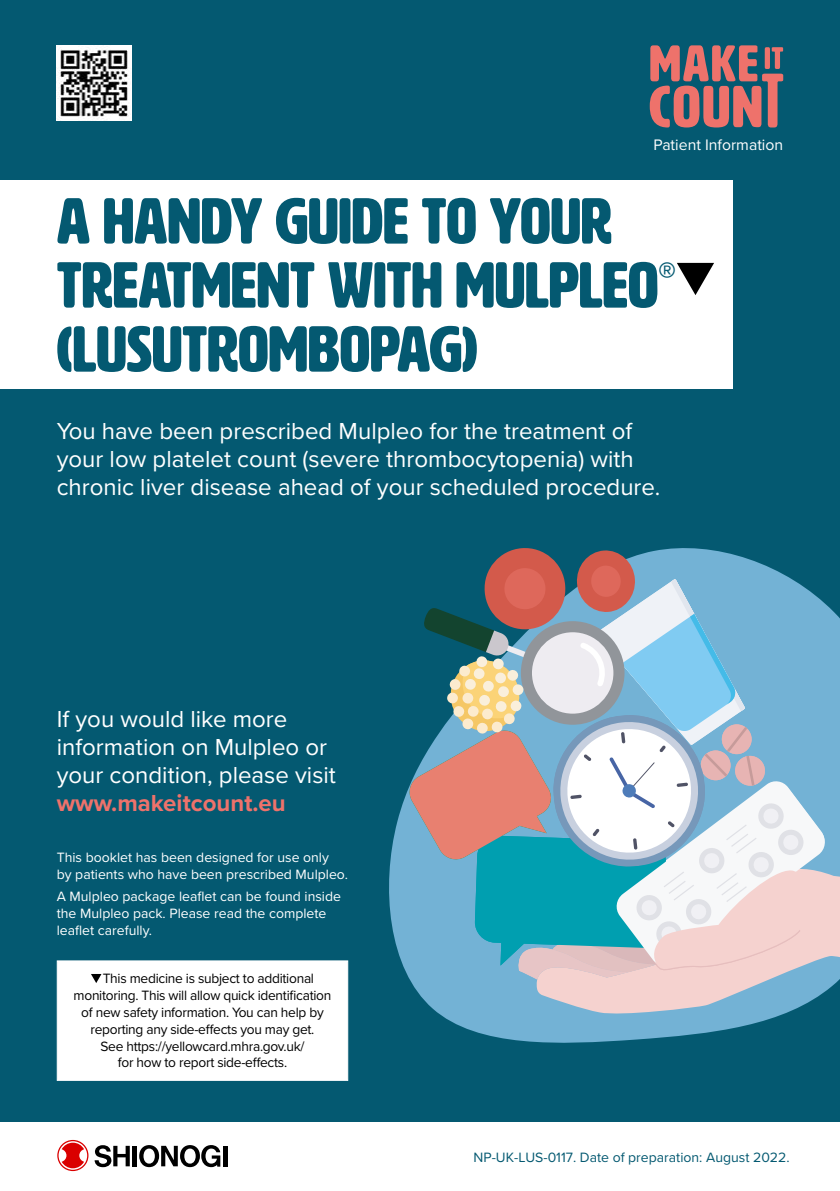
<style>
.page{position:relative;width:840px;height:1191px;background:#fff}
.page>*{position:absolute;margin:0;border:0;box-sizing:border-box;transform-origin:0 0}
.t1{font:64px/64px "HWT Artz";color:#045971}
.t2{font:24px/28px "Proxima Nova";color:#fff}
.t3{font:700 24px "Proxima Nova";color:#ee726b}
.t4{font:15.8px "Proxima Nova";color:#fff}
.t5{font:14px "Proxima Nova";letter-spacing:-.02em;color:#000}
.t6{font:14px/16.8px "Proxima Nova";color:#fff}
.t7{font:14px "Proxima Nova";color:#045971}
</style>
<div class="page">
<div style="left:0;top:0;width:839px;height:1191px;background:#045971"></div>
<div style="left:0;top:1123px;width:839px;height:68px;background:#fff"></div>
<svg style="left:389px;top:604px;width:450px;height:438px;fill:#73b2d5"></svg>
<svg style="left:535px;top:858px;width:304px;height:158px;background:#b0bcca"></svg>
<svg style="left:407px;top:548px;width:419px;height:431px;background:#97b2bf"></svg>
<div style="left:57px;top:960px;width:291px;height:120px;background:#fff;border:1px solid #fff"></div>
<svg style="left:91px;top:974px;width:10px;height:9px"></svg>
<svg style="left:649px;top:45px;width:133px;height:82px"></svg>
<svg style="left:94px;top:1145px;width:36px;height:22px"></svg>
<div style="left:132px;top:1145px;width:5px;height:21px;background:#000"></div>
<hr style="left:223px;top:1145px;width:4px;height:21px;background:#000">
<svg style="left:139px;top:1145px;width:81px;height:22px"></svg>
<svg style="left:57px;top:1140px;width:31px;height:31px"></svg>
<img style="left:57px;top:45px;width:74px;height:76px">
<div style="left:0;top:181px;width:731px;height:208px;background:#fff"></div>
<svg style="left:677px;top:263px;width:36px;height:32px"></svg>
<p class="t4" style="left:653px;top:133px;width:131px">Patient Information</p>
<h1 class="t1" style="left:57px;top:190px;width:620px">A HANDY GUIDE TO YOUR<br>TREATMENT WITH MULPLEO<sup>® </sup>(LUSUTROMBOPAG)</h1>
<p class="t2" style="left:57px;top:415px;width:604px">You have been prescribed Mulpleo for the treatment of your low platelet count (severe thrombocytopenia) with chronic liver disease ahead of your scheduled procedure.</p>
<p class="t2" style="left:57px;top:704px;width:280px">If you would like more information on Mulpleo or your condition, please visit</p>
<p class="t3" style="left:57px;top:785px;width:230px">www.makeitcount.eu</p>
<p class="t6" style="left:57px;top:848px;width:292px">This booklet has been designed for use only<br>by patients who have been prescribed Mulpleo.</p>
<p class="t6" style="left:57px;top:887px;width:285px">A Mulpleo package leaflet can be found inside the Mulpleo pack. Please read the complete leaflet carefully.</p>
<p class="t5" style="left:103px;top:968px;width:213px">This medicine is subject to additional</p>
<p class="t5" style="left:74px;top:985px;width:259px">monitoring. This will allow quick identification</p>
<p class="t5" style="left:81px;top:1001px;width:244px">of new safety information. You can help by</p>
<p class="t5" style="left:90px;top:1018px;width:225px">reporting any side-effects you may get.</p>
<p class="t5" style="left:100px;top:1035px;width:205px">See https://yellowcard.mhra.gov.uk/</p>
<p class="t5" style="left:118px;top:1052px;width:171px">for how to report side-effects.</p>
<p class="t7" style="left:473px;top:1146px;width:317px">NP-UK-LUS-0117. Date of preparation: August 2022.</p>
</div>
